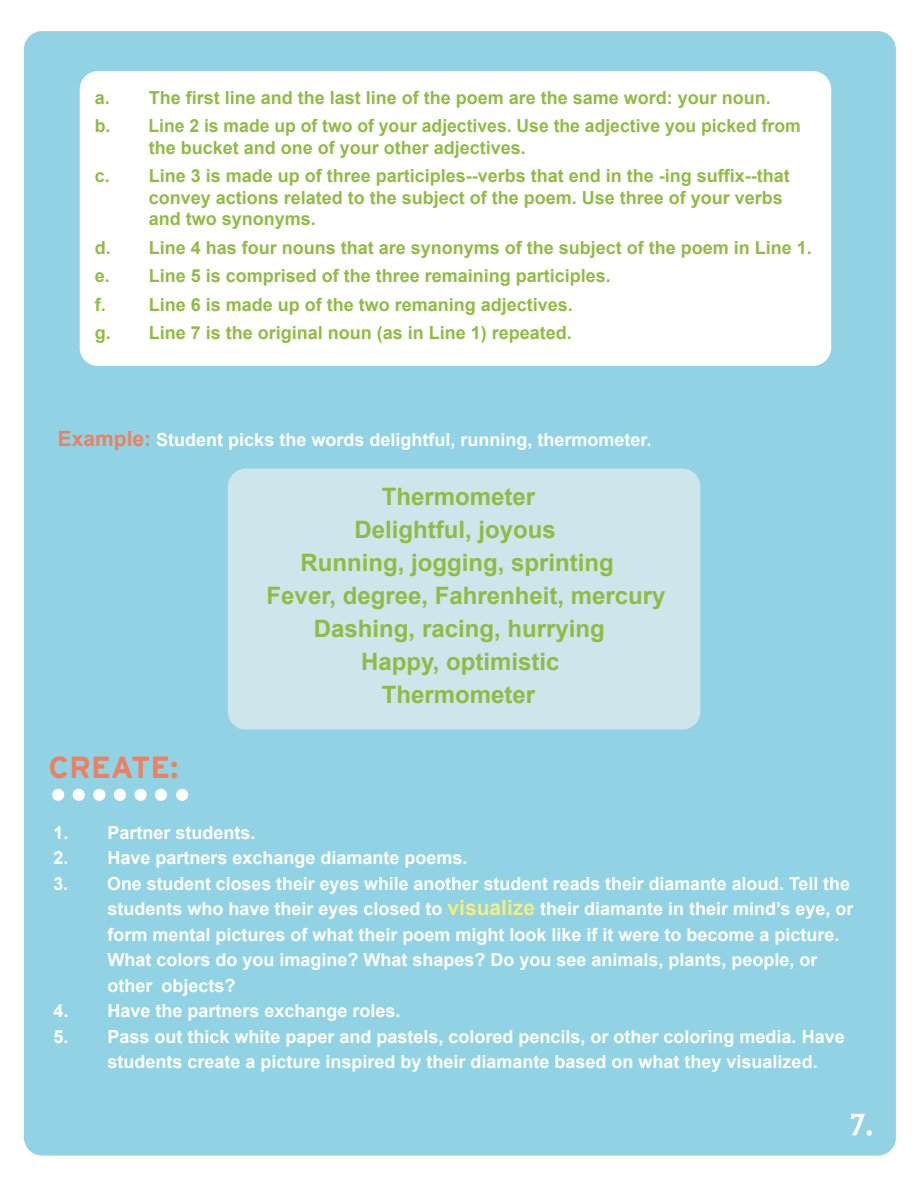
<style>
.page{position:relative;width:918px;height:1188px;background:#fff}
.page>*{position:absolute;margin:0;border:0;box-sizing:border-box;transform-origin:0 0}
.t1{font:700 30.6px "Interstate";color:#ec8162}
.t2{font:700 24px "Arial";color:#90bb44}
.t3{font:700 18px/25.5px "Arial";color:#fff}
.t4{font:700 18px/28.5px "Arial";color:#90bb44}
.s1{font-size:21px;color:#ec8162}
.s2{font-size:21px;color:#f2ee83}
</style>
<div class="page">
<div style="left:24px;top:31px;width:872px;height:1125px;background:#91d3e4"></div>
<svg style="left:80px;top:71px;width:751px;height:295px"></svg>
<div style="left:228px;top:469px;width:472px;height:261px;background:#cee5ec"></div>
<svg style="left:851px;top:1114px;width:21px;height:22px"></svg>
<div style="left:52px;top:789px;width:12px;height:12px;background:#fff;border-radius:50%"></div>
<div style="left:73px;top:789px;width:12px;height:12px;background:#fff;border-radius:50%"></div>
<div style="left:93px;top:789px;width:12px;height:12px;background:#fff;border-radius:50%"></div>
<div style="left:114px;top:789px;width:12px;height:12px;background:#fff;border-radius:50%"></div>
<div style="left:135px;top:789px;width:12px;height:12px;background:#fff;border-radius:50%"></div>
<div style="left:155px;top:789px;width:12px;height:12px;background:#fff;border-radius:50%"></div>
<div style="left:176px;top:789px;width:12px;height:12px;background:#fff;border-radius:50%"></div>
<p class="t4" style="left:95px;top:83px;width:707px">a. The first line and the last line of the poem are the same word: your noun.<br>b. Line 2 is made up of two of your adjectives. Use the adjective you picked from</p>
<p class="t4" style="left:95px;top:133px;width:697px;text-indent:54px">the bucket and one of your other adjectives.<br>c. Line 3 is made up of three participles--verbs that end in the -ing suffix--that</p>
<p class="t4" style="left:149px;top:187px;width:636px;line-height:21.6px">convey actions related to the subject of the poem. Use three of your verbs and two synonyms.</p>
<p class="t4" style="left:95px;top:233px;width:719px">d. Line 4 has four nouns that are synonyms of the subject of the poem in Line 1. e. Line 5 is comprised of the three remaining participles.<br>f. Line 6 is made up of the two remaning adjectives.<br>g. Line 7 is the original noun (as in Line 1) repeated.</p>
<p class="t3" style="left:58px;top:427px;width:595px"><span class="s1">Example:</span> Student picks the words delightful, running, thermometer.</p>
<p class="t2" style="left:382px;top:483px;width:155px">Thermometer</p>
<p class="t2" style="left:355px;top:516px;width:203px">Delightful, joyous</p>
<p class="t2" style="left:301px;top:549px;width:315px">Running, jogging, sprinting</p>
<p class="t2" style="left:267px;top:582px;width:400px">Fever, degree, Fahrenheit, mercury</p>
<p class="t2" style="left:314px;top:615px;width:292px">Dashing, racing, hurrying</p>
<p class="t2" style="left:361px;top:648px;width:200px">Happy, optimistic</p>
<p class="t2" style="left:382px;top:681px;width:155px">Thermometer</p>
<p class="t1" style="left:49px;top:751px;width:132px">CREATE:</p>
<p class="t3" style="left:53px;top:820px;width:204px">1. Partner students.</p>
<p class="t3" style="left:53px;top:845px;width:416px">2. Have partners exchange diamante poems.</p>
<p class="t3" style="left:107px;top:871px;width:748px;text-indent:-54px">3. One student closes their eyes while another student reads their diamante aloud. Tell the students who have their eyes closed to <span class="s2">visualize</span> their diamante in their mind’s eye, or form mental pictures of what their poem might look like if it were to become a picture.<br>What colors do you imagine? What shapes? Do you see animals, plants, people, or other objects?</p>
<p class="t3" style="left:53px;top:998px;width:349px">4. Have the partners exchange roles.</p>
<p class="t3" style="left:107px;top:1024px;width:739px;text-indent:-54px">5. Pass out thick white paper and pastels, colored pencils, or other coloring media. Have students create a picture inspired by their diamante based on what they visualized.</p>
</div>
